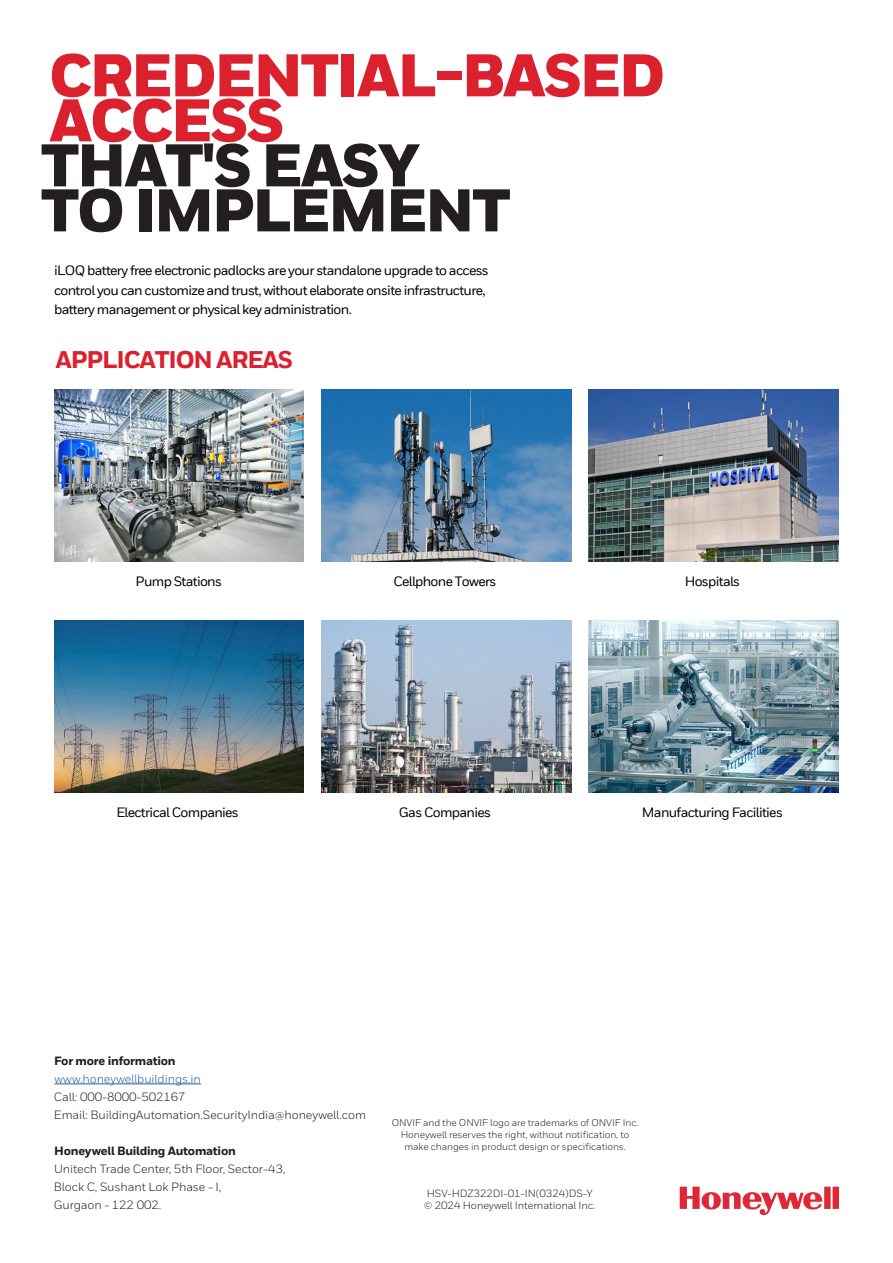
<style>
.page{position:relative;width:893px;height:1263px;background:#fff}
.page>*{position:absolute;margin:0;border:0;box-sizing:border-box;transform-origin:0 0}
.t1{font:900 60px/45px "Honeywell Sans";letter-spacing:-.04em;color:#db202e}
.t2{font:900 60px/45px "Honeywell Sans";letter-spacing:-.04em;color:#231f20}
.t3{font:800 24px "Honeywell Sans TT";letter-spacing:-.05em;color:#db202e}
.t4{font:500 13.5px/19.5px "Honeywell Sans TT";letter-spacing:-.05em;color:#000}
.t5{font:12px/18px "Honeywell Sans";letter-spacing:-.01em;color:#231f20}
.t6{font:800 12px "Honeywell Sans";letter-spacing:-.02em;color:#231f20}
.t7{font:12px "Honeywell Sans";letter-spacing:-.01em;color:#215e9e}
.t8{font:10.5px/12px "Honeywell Sans";letter-spacing:-.01em;color:#231f20}
.t9{font:9.75px/12px "Honeywell Sans";letter-spacing:-.01em;color:#231f20;text-align:center}
</style>
<div class="page">
<img style="left:54px;top:389px;width:250px;height:172px">
<img style="left:321px;top:389px;width:250px;height:172px">
<img style="left:589px;top:389px;width:249px;height:172px">
<img style="left:54px;top:621px;width:250px;height:171px">
<img style="left:321px;top:621px;width:250px;height:171px">
<img style="left:589px;top:621px;width:249px;height:171px">
<svg style="left:680px;top:1187px;width:159px;height:28px"></svg>
<hr style="left:54px;top:1083px;width:147px;height:1px;background:#215e9e">
<h1 class="t1" style="left:49px;top:56px;width:618px">CREDENTIAL-BASED<br>ACCESS</h1>
<h1 class="t2" style="left:41px;top:146px;width:472px">THAT'S EASY<br>TO IMPLEMENT</h1>
<p class="t4" style="left:54px;top:261px;width:436px">iLOQ battery free electronic padlocks are your standalone upgrade to access control you can customize and trust, without elaborate onsite infrastructure, battery management or physical key administration.</p>
<h2 class="t3" style="left:56px;top:345px;width:239px">APPLICATION AREAS</h2>
<p class="t4" style="left:136px;top:572px;width:88px">Pump Stations</p>
<p class="t4" style="left:393px;top:572px;width:104px">Cellphone Towers</p>
<p class="t4" style="left:685px;top:572px;width:57px">Hospitals</p>
<p class="t4" style="left:116px;top:803px;width:124px">Electrical Companies</p>
<p class="t4" style="left:399px;top:803px;width:94px">Gas Companies</p>
<p class="t4" style="left:642px;top:803px;width:143px">Manufacturing Facilities</p>
<p class="t6" style="left:54px;top:1053px;width:123px">For more information</p>
<p class="t7" style="left:54px;top:1071px;width:148px">www.honeywellbuildings.in</p>
<p class="t5" style="left:54px;top:1087px;width:314px">Call: 000-8000-502167<br>Email: BuildingAutomation.SecurityIndia@honeywell.com</p>
<p class="t6" style="left:54px;top:1143px;width:183px">Honeywell Building Automation</p>
<p class="t5" style="left:54px;top:1159px;width:233px">Unitech Trade Center, 5th Floor, Sector-43,<br>Block C, Sushant Lok Phase - I,<br>Gurgaon - 122 002.</p>
<p class="t9" style="left:392px;top:1116px;width:248px">ONVIF and the ONVIF logo are trademarks of ONVIF Inc.<br>Honeywell reserves the right, without notification, to make changes in product design or specifications.</p>
<p class="t8" style="left:424px;top:1187px;width:173px">HSV-HDZ322DI-01-IN(0324)DS-Y © 2024 Honeywell International Inc.</p>
</div>
